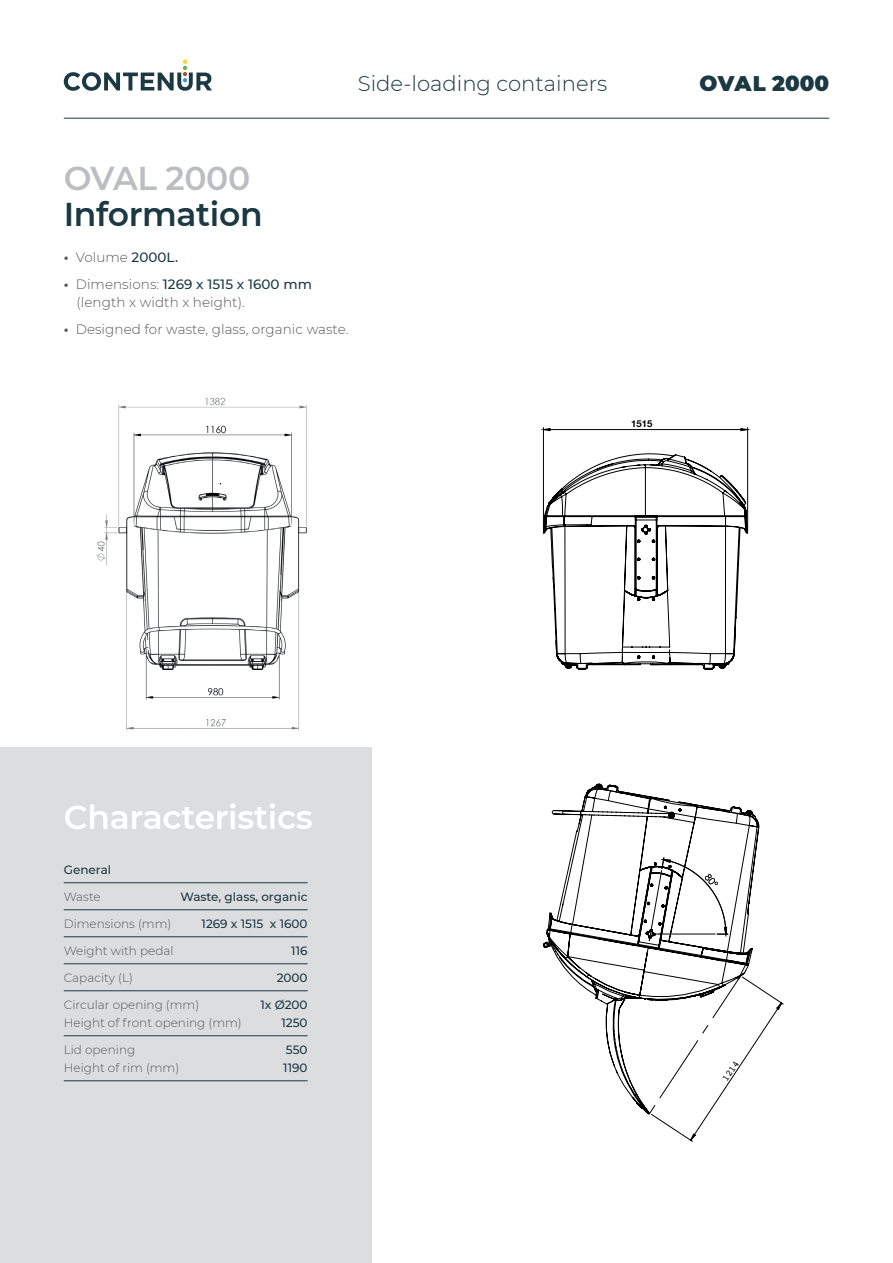
<style>
.page{position:relative;width:893px;height:1263px;background:#fff}
.page>*{position:absolute;margin:0;border:0;box-sizing:border-box;transform-origin:0 0}
._1__Titular{font:600 33px/36px "Montserrat";letter-spacing:-.01em;color:#1b3843}
.t1{font:600 33px "Montserrat";letter-spacing:-.01em;color:#fff}
.t2{font:300 21.15px "Montserrat";color:#1b3843}
.t3{font:900 21.15px "Montserrat";letter-spacing:.005em;color:#1b3843}
._5__TXT_TAB{font:300 13.5px/18px "Montserrat";letter-spacing:.005em;color:#57585a}
._4__TXT_GEN{font:300 12px "Montserrat";color:#57585a}
._4__TXT_GEN-2{font:500 12px "Montserrat";color:#1b3843}
.t4{font:700 9.45px "Helvetica Neue";color:#000001}
.t5{font:9.45px "Courier";color:#000001}
.s1{color:#bcbdc0}
.s2{font-weight:700}
.s3{font-weight:500;color:#1b3843}
</style>
<div class="page">
<img style="left:96px;top:397px;width:211px;height:334px">
<div style="left:0;top:748px;width:371px;height:515px;background:#dcdddf"></div>
<svg style="left:64px;top:60px;width:148px;height:31px"></svg>
<hr style="left:64px;top:118px;width:765px;height:1px;background:#1b3843">
<hr style="left:64px;top:882px;width:244px;height:1px;background:#1b3843">
<hr style="left:64px;top:909px;width:244px;height:1px;background:#1b3843">
<hr style="left:64px;top:936px;width:244px;height:1px;background:#1b3843">
<hr style="left:64px;top:963px;width:244px;height:1px;background:#1b3843">
<hr style="left:64px;top:990px;width:244px;height:1px;background:#1b3843">
<hr style="left:64px;top:1035px;width:244px;height:1px;background:#1b3843">
<hr style="left:64px;top:1080px;width:244px;height:1px;background:#1b3843">
<hr style="left:747px;top:428px;width:1px;height:103px;background:#000001">
<hr style="left:543px;top:428px;width:1px;height:103px;background:#000001">
<svg style="left:543px;top:428px;width:205px;height:3px"></svg>
<svg style="left:543px;top:453px;width:205px;height:217px"></svg>
<svg style="left:649px;top:987px;width:135px;height:155px"></svg>
<svg style="left:543px;top:784px;width:216px;height:330px"></svg>
<svg style="left:649px;top:857px;width:79px;height:84px"></svg>
<p class="t2" style="left:358px;top:69px;width:251px">Side-loading containers</p>
<p class="t3" style="left:699px;top:67px;width:131px">OVAL 2000</p>
<p class="_1__Titular" style="left:64px;top:159px;width:200px"><span class="s1">OVAL 2000<br></span>Information</p>
<p class="_5__TXT_TAB" style="left:64px;top:248px;width:116px"><span class="s2">•</span> Volume <span class="s3">2000L.</span></p>
<p class="_5__TXT_TAB" style="left:77px;top:275px;width:237px;text-indent:-13px"><span class="s2">•</span> Dimensions: <span class="s3">1269 x 1515 x 1600 mm </span>(length x width x height).</p>
<p class="_5__TXT_TAB" style="left:64px;top:320px;width:286px"><span class="s2">•</span> Designed for waste, glass, organic waste.</p>
<p class="t4" style="left:631px;top:417px;width:23px">1515</p>
<p class="t1" style="left:64px;top:794px;width:251px">Characteristics</p>
<p class="_4__TXT_GEN-2" style="left:64px;top:861px;width:49px">General</p>
<p class="_4__TXT_GEN" style="left:64px;top:888px;width:38px">Waste</p>
<p class="_4__TXT_GEN-2" style="left:180px;top:888px;width:129px">Waste, glass, organic</p>
<p class="_4__TXT_GEN" style="left:64px;top:915px;width:109px">Dimensions (mm)</p>
<p class="_4__TXT_GEN-2" style="left:202px;top:915px;width:107px">1269 x 1515 x 1600</p>
<p class="_4__TXT_GEN" style="left:64px;top:942px;width:111px">Weight with pedal</p>
<p class="_4__TXT_GEN-2" style="left:291px;top:942px;width:18px">116</p>
<p class="_4__TXT_GEN" style="left:64px;top:969px;width:71px">Capacity (L)</p>
<p class="_4__TXT_GEN-2" style="left:277px;top:969px;width:32px">2000</p>
<p class="_4__TXT_GEN" style="left:64px;top:996px;width:137px">Circular opening (mm)</p>
<p class="_4__TXT_GEN-2" style="left:260px;top:996px;width:49px">1x Ø200</p>
<p class="_4__TXT_GEN" style="left:64px;top:1014px;width:179px">Height of front opening (mm)</p>
<p class="_4__TXT_GEN-2" style="left:281px;top:1014px;width:28px">1250</p>
<p class="_4__TXT_GEN" style="left:64px;top:1041px;width:73px">Lid opening</p>
<p class="_4__TXT_GEN-2" style="left:286px;top:1041px;width:23px">550</p>
<p class="_4__TXT_GEN" style="left:64px;top:1059px;width:117px">Height of rim (mm)</p>
<p class="_4__TXT_GEN-2" style="left:283px;top:1059px;width:26px">1190</p>
<p class="t5" style="left:718px;top:1076px;width:24px;rotate:-57deg">1214</p>
</div>
